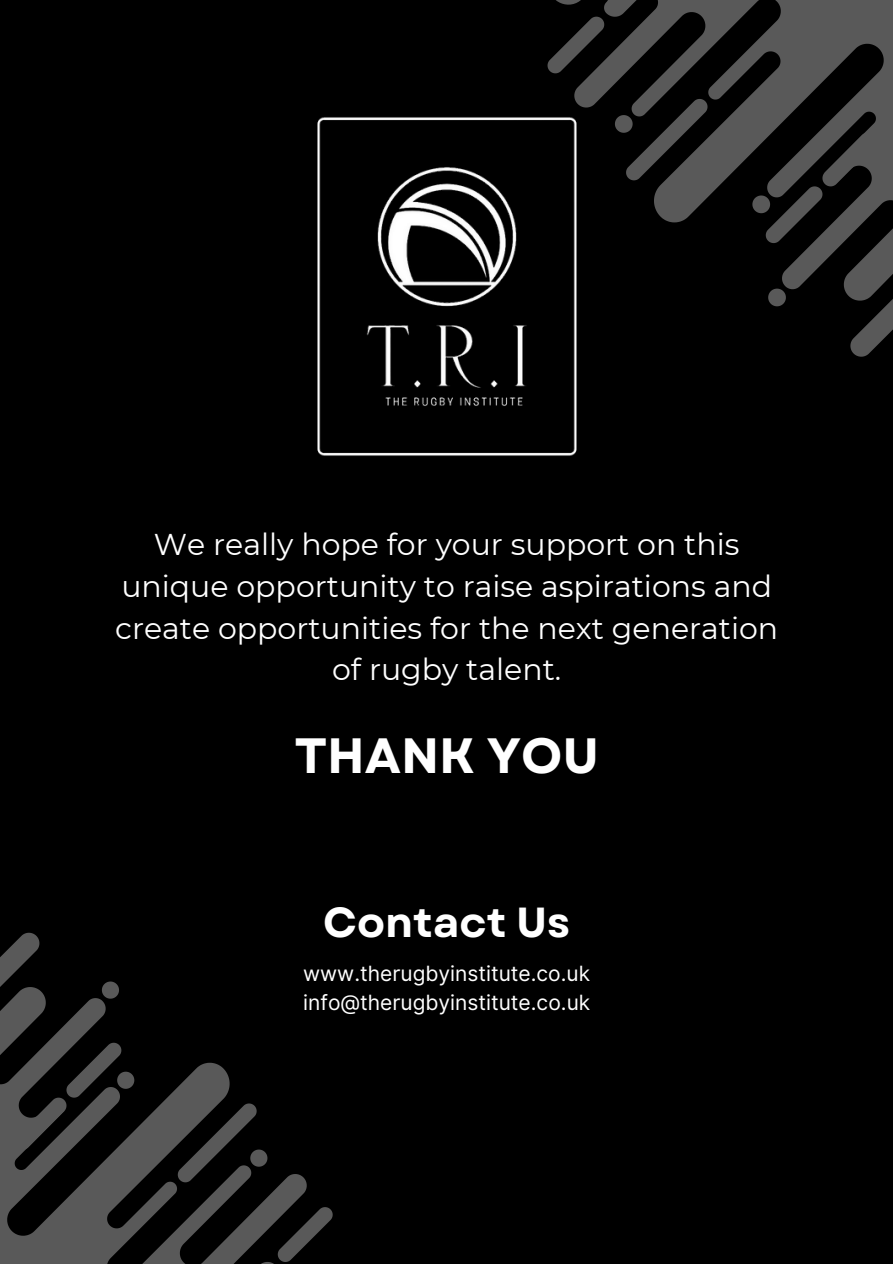
<style>
.page{position:relative;width:893px;height:1264px;background:#fff}
.page>*{position:absolute;margin:0;border:0;box-sizing:border-box;transform-origin:0 0}
.t1{font:700 49.5px "Garet";color:#fff}
.t2{font:700 42px "Garet";color:#fff}
.t3{font:30px/41.7px "Montserrat";color:#fff;text-align:center}
.t4{font:21px "Inter";color:#fff}
</style>
<div class="page">
<div style="left:0;top:0;width:892px;height:1263px;background:#000"></div>
<svg style="left:0;top:990px;width:307px;height:273px"></svg>
<svg style="left:0;top:932px;width:39px;height:74px"></svg>
<svg style="left:102px;top:981px;width:17px;height:17px"></svg>
<svg style="left:175px;top:1100px;width:92px;height:85px"></svg>
<svg style="left:274px;top:1203px;width:59px;height:60px"></svg>
<svg style="left:15px;top:1039px;width:119px;height:110px"></svg>
<svg style="left:556px;top:0;width:336px;height:307px"></svg>
<svg style="left:850px;top:280px;width:42px;height:77px"></svg>
<svg style="left:768px;top:288px;width:17px;height:18px"></svg>
<svg style="left:699px;top:96px;width:11px;height:88px"></svg>
<svg style="left:556px;top:13px;width:51px;height:21px"></svg>
<svg style="left:752px;top:133px;width:123px;height:113px"></svg>
<img style="left:317px;top:34px;width:382px;height:422px">
<p class="t3" style="left:115px;top:524px;width:664px">We really hope for your support on this unique opportunity to raise aspirations and create opportunities for the next generation of rugby talent.</p>
<h1 class="t1" style="left:294px;top:719px;width:306px">THANK YOU</h1>
<h2 class="t2" style="left:323px;top:892px;width:248px">Contact Us</h2>
<p class="t4" style="left:303px;top:960px;width:288px">www.therugbyinstitute.co.uk</p>
<p class="t4" style="left:303px;top:989px;width:288px">info@therugbyinstitute.co.uk</p>
</div>
